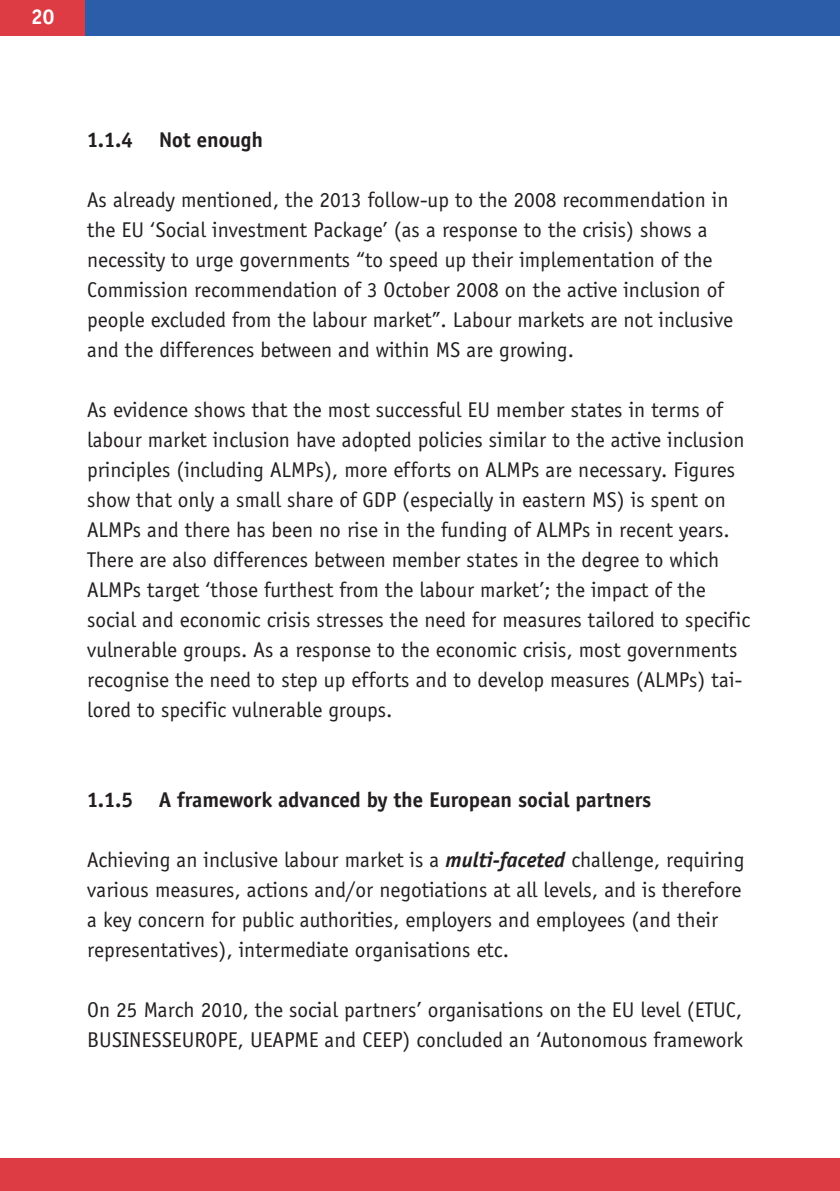
<style>
.page{position:relative;width:840px;height:1191px;background:#fff}
.page>*{position:absolute;margin:0;border:0;box-sizing:border-box;transform-origin:0 0}
.t1{font:22px/30px "Officina Sans";color:#231f20}
.t2{font:700 22px "Officina Sans";color:#231f20}
.t3{font:700 22px "Officina Sans";color:#fff}
.s1{font-weight:700;font-style:italic}
</style>
<div class="page">
<div style="left:0;top:1158px;width:839px;height:33px;background:#dd3c45"></div>
<div style="left:76px;top:0;width:763px;height:36px;background:#2b5da9"></div>
<div style="left:0;top:0;width:84px;height:36px;background:#dd3c45"></div>
<p class="t3" style="left:31px;top:4px;width:24px">20</p>
<p class="t2" style="left:87px;top:126px;width:177px">1.1.4 Not enough</p>
<p class="t1" style="left:87px;top:184px;width:647px">As already mentioned, the 2013 follow-up to the 2008 recommendation in the EU ‘Social investment Package’ (as a response to the crisis) shows a necessity to urge governments “to speed up their implementation of the Commission recommendation of 3 October 2008 on the active inclusion of people excluded from the labour market”. Labour markets are not inclusive and the differences between and within MS are growing.</p>
<p class="t1" style="left:87px;top:394px;width:664px">As evidence shows that the most successful EU member states in terms of labour market inclusion have adopted policies similar to the active inclusion principles (including ALMPs), more efforts on ALMPs are necessary. Figures show that only a small share of GDP (especially in eastern MS) is spent on ALMPs and there has been no rise in the funding of ALMPs in recent years.<br>There are also differences between member states in the degree to which ALMPs target ‘those furthest from the labour market’; the impact of the social and economic crisis stresses the need for measures tailored to specific vulnerable groups. As a response to the economic crisis, most governments recognise the need to step up efforts and to develop measures (ALMPs) tai&shy;lored to specific vulnerable groups.</p>
<p class="t2" style="left:87px;top:786px;width:565px">1.1.5 A framework advanced by the European social partners</p>
<p class="t1" style="left:87px;top:844px;width:658px">Achieving an inclusive labour market is a <span class="s1">multi-faceted</span> challenge, requiring various measures, actions and/or negotiations at all levels, and is therefore a key concern for public authorities, employers and employees (and their representatives), intermediate organisations etc.</p>
<p class="t1" style="left:87px;top:994px;width:657px">On 25 March 2010, the social partners’ organisations on the EU level (ETUC,<br>BUSINESSEUROPE, UEAPME and CEEP) concluded an ‘Autonomous framework</p>
</div>
